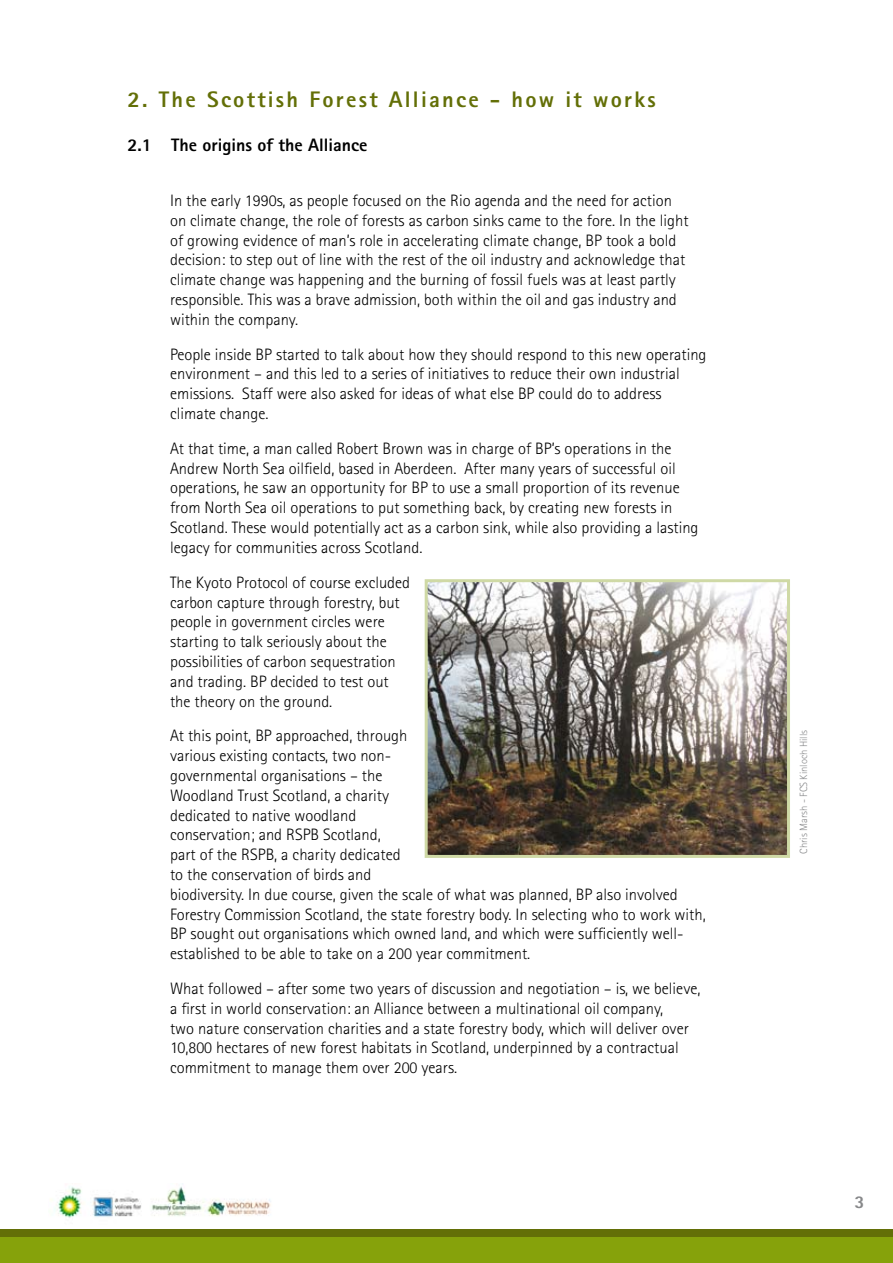
<style>
.page{position:relative;width:893px;height:1263px;background:#fff}
.page>*{position:absolute;margin:0;border:0;box-sizing:border-box;transform-origin:0 0}
.t1{font:800 22.5px "Rotis Sans Serif";letter-spacing:.1em;color:#636f07}
.t2{font:800 18px "Rotis Sans Serif";color:#000}
.t3{font:800 18px "Rotis Sans Serif";color:#87888a}
.t4{font:300 16.5px/19.8px "Rotis Sans Serif";color:#000}
.t5{font:300 10.5px "Rotis Sans Serif";color:#87888a}
</style>
<div class="page">
<div style="left:0;top:1231px;width:892px;height:32px;background:#86a20b"></div>
<div style="left:0;top:1229px;width:892px;height:7px;background:#636f07"></div>
<img style="left:50px;top:1183px;width:221px;height:35px">
<img style="left:429px;top:583px;width:357px;height:271px">
<div style="left:425px;top:579px;width:365px;height:279px;border:3px solid #cfd9a5"></div>
<h1 class="t1" style="left:128px;top:85px;width:530px">2. The Scottish Forest Alliance - how it works</h1>
<p class="t2" style="left:128px;top:133px;width:241px">2.1 The origins of the Alliance</p>
<p class="t4" style="left:170px;top:191px;width:520px">In the early 1990s, as people focused on the Rio agenda and the need for action on climate change, the role of forests as carbon sinks came to the fore. In the light of growing evidence of man’s role in accelerating climate change, BP took a bold decision: to step out of line with the rest of the oil industry and acknowledge that climate change was happening and the burning of fossil fuels was at least partly responsible. This was a brave admission, both within the oil and gas industry and within the company.</p>
<p class="t4" style="left:170px;top:344px;width:538px">People inside BP started to talk about how they should respond to this new operating environment – and this led to a series of initiatives to reduce their own industrial emissions. Staff were also asked for ideas of what else BP could do to address climate change.</p>
<p class="t4" style="left:170px;top:438px;width:530px">At that time, a man called Robert Brown was in charge of BP’s operations in the Andrew North Sea oilfield, based in Aberdeen. After many years of successful oil operations, he saw an opportunity for BP to use a small proportion of its revenue from North Sea oil operations to put something back, by creating new forests in Scotland. These would potentially act as a carbon sink, while also providing a lasting legacy for communities across Scotland.</p>
<p class="t4" style="left:170px;top:572px;width:242px">The Kyoto Protocol of course excluded carbon capture through forestry, but people in government circles were starting to talk seriously about the possibilities of carbon sequestration and trading. BP decided to test out the theory on the ground.</p>
<p class="t4" style="left:170px;top:726px;width:537px">At this point, BP approached, through<br>various existing contacts, two non-<br>governmental organisations – the<br>Woodland Trust Scotland, a charity<br>dedicated to native woodland<br>conservation; and RSPB Scotland,<br>part of the RSPB, a charity dedicated<br>to the conservation of birds and<br>biodiversity. In due course, given the scale of what was planned, BP also involved Forestry Commission Scotland, the state forestry body. In selecting who to work with, BP sought out organisations which owned land, and which were sufficiently well&shy;established to be able to take on a 200 year commitment.</p>
<p class="t4" style="left:170px;top:978px;width:532px">What followed – after some two years of discussion and negotiation – is, we believe, a first in world conservation: an Alliance between a multinational oil company,<br>two nature conservation charities and a state forestry body, which will deliver over 10,800 hectares of new forest habitats in Scotland, underpinned by a contractual commitment to manage them over 200 years.</p>
<p class="t5" style="left:798px;top:853px;width:125px;rotate:-90deg">Chris Marsh - FCS Kinloch Hills</p>
<p class="t3" style="left:855px;top:1190px;width:12px">3</p>
</div>
